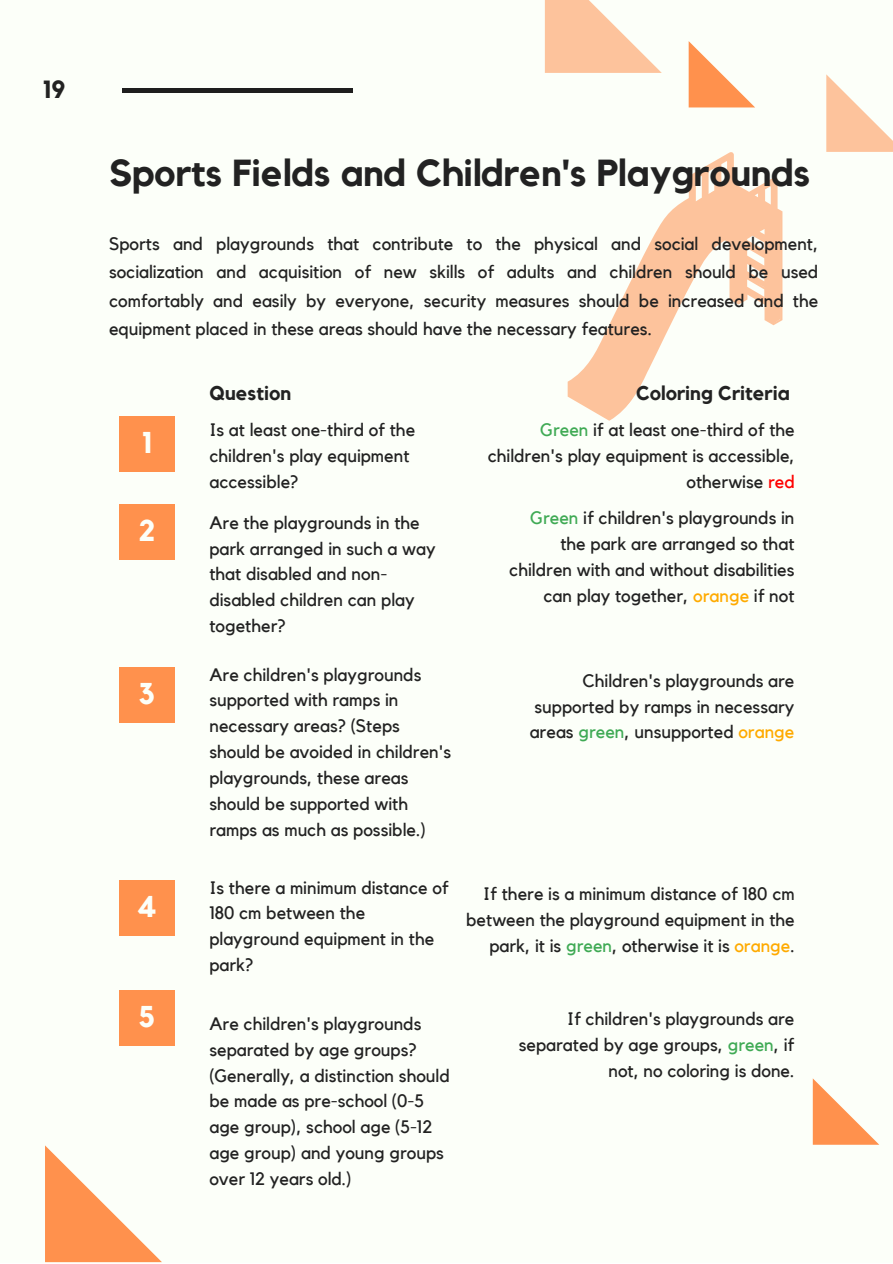
<style>
.page{position:relative;width:893px;height:1264px;background:#fff}
.page>*{position:absolute;margin:0;border:0;box-sizing:border-box;transform-origin:0 0}
.t1{font:700 37.5px "Kollektif";color:#222}
.t2{font:700 30px "Kollektif";color:#fcfff9}
.t3{font:700 24.75px "Kollektif";color:#222}
.t4{font:700 19.8px "Kollektif";color:#222}
.t5{font:18px/25.8px "Kollektif";color:#222}
.s1{color:#40aa55}
.s2{color:#f00}
.s3{color:#fa0}
</style>
<div class="page">
<div style="left:0;top:0;width:892px;height:1262px;background:#fcfff9"></div>
<svg style="left:45px;top:1145px;width:117px;height:117px"></svg>
<svg style="left:812px;top:1078px;width:67px;height:66px"></svg>
<hr style="left:122px;top:88px;width:231px;height:4px;background:#1e1e1e">
<svg style="left:688px;top:41px;width:67px;height:66px"></svg>
<svg style="left:545px;top:0;width:116px;height:73px"></svg>
<svg style="left:826px;top:74px;width:66px;height:78px"></svg>
<div style="left:119px;top:416px;width:55px;height:55px;background:#ff914d"></div>
<svg style="left:567px;top:152px;width:215px;height:269px"></svg>
<div style="left:119px;top:504px;width:55px;height:55px;background:#ff914d"></div>
<div style="left:119px;top:667px;width:55px;height:55px;background:#ff914d"></div>
<div style="left:119px;top:880px;width:55px;height:55px;background:#ff914d"></div>
<div style="left:119px;top:990px;width:55px;height:55px;background:#ff914d"></div>
<h3 class="t3" style="left:42px;top:75px;width:25px">19</h3>
<h1 class="t1" style="left:109px;top:151px;width:702px">Sports Fields and Children's Playgrounds</h1>
<p class="t5" style="left:109px;top:230px;width:710px;line-height:28px;text-align:justify">Sports and playgrounds that contribute to the physical and social development, socialization and acquisition of new skills of adults and children should be used comfortably and easily by everyone, security measures should be increased and the equipment placed in these areas should have the necessary features.</p>
<h2 class="t2" style="left:141px;top:425px;width:12px">1</h2>
<h2 class="t2" style="left:138px;top:513px;width:18px">2</h2>
<h2 class="t2" style="left:139px;top:675px;width:18px">3</h2>
<h2 class="t2" style="left:137px;top:888px;width:22px">4</h2>
<h2 class="t2" style="left:138px;top:998px;width:18px">5</h2>
<p class="t4" style="left:209px;top:381px;width:83px">Question</p>
<p class="t5" style="left:209px;top:417px;width:207px">Is at least one-third of the children's play equipment accessible?</p>
<p class="t5" style="left:209px;top:509px;width:228px">Are the playgrounds in the park arranged in such a way that disabled and non&shy;disabled children can play together?</p>
<p class="t5" style="left:209px;top:661px;width:243px">Are children's playgrounds supported with ramps in necessary areas? (Steps should be avoided in children's playgrounds, these areas should be supported with ramps as much as possible.)</p>
<p class="t5" style="left:209px;top:874px;width:241px">Is there a minimum distance of<br>180 cm between the playground equipment in the park?</p>
<p class="t5" style="left:209px;top:1010px;width:242px">Are children's playgrounds separated by age groups? (Generally, a distinction should be made as pre-school (0-5 age group), school age (5-12 age group) and young groups over 12 years old.)</p>
<p class="t4" style="left:636px;top:381px;width:155px">Coloring Criteria</p>
<p class="t5" style="left:487px;top:417px;width:308px;text-align:right"><span class="s1">Green</span> if at least one-third of the children's play equipment is accessible, otherwise <span class="s2">red</span></p>
<p class="t5" style="left:509px;top:505px;width:287px;text-align:right"><span class="s1">Green</span> if children's playgrounds in the park are arranged so that children with and without disabilities can play together, <span class="s3">orange</span> if not</p>
<p class="t5" style="left:529px;top:667px;width:266px;text-align:justify;text-indent:53px">Children's playgrounds are supported by ramps in necessary areas <span class="s1">green</span>, unsupported <span class="s3">orange</span></p>
<p class="t5" style="left:466px;top:880px;width:330px;text-align:right">If there is a minimum distance of 180 cm between the playground equipment in the park, it is <span class="s1">green</span>, otherwise it is <span class="s3">orange</span>.</p>
<p class="t5" style="left:518px;top:1005px;width:277px;text-align:right">If children's playgrounds are separated by age groups, <span class="s1">green</span>, if not, no coloring is done.</p>
</div>
